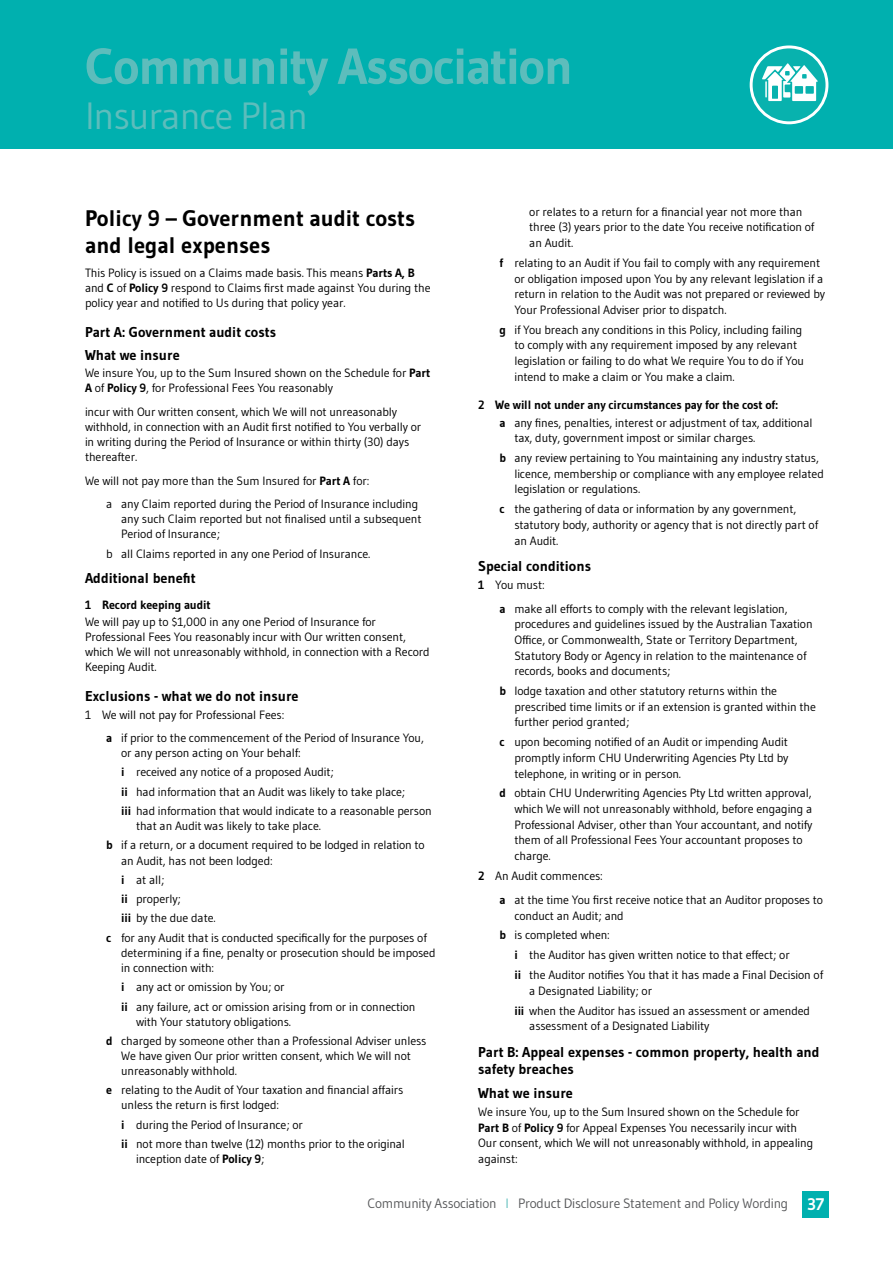
<style>
.page{position:relative;width:893px;height:1263px;background:#fff}
.page>*{position:absolute;margin:0;border:0;box-sizing:border-box;transform-origin:0 0}
.t1{font:700 50.55px "Gudea";letter-spacing:-.03em;color:#5dbdbc}
.t2{font:37.95px "Gudea";letter-spacing:-.03em;color:#5dbdbc}
.t3{font:700 22.5px/27px "Gudea";color:#000}
.t4{font:700 14.25px/23.5px "Gudea";color:#000}
.t5{font:13.5px "Gudea";letter-spacing:-.02em;color:#58595b}
.t6{font:12px/15.6px "Gudea";letter-spacing:-.01em;color:#000}
.t7{font:700 12px "Gudea";letter-spacing:-.01em;color:#000}
.s1{font-weight:700}
.s2{color:#5dbdbc}
.s3{font-weight:700;font-size:16.8px;color:#fff}
</style>
<div class="page">
<div style="left:0;top:0;width:893px;height:149px;background:#00b0af"></div>
<div style="left:802px;top:1191px;width:27px;height:26px;background:#00b0af"></div>
<svg style="left:751px;top:47px;width:76px;height:76px"></svg>
<div style="left:750px;top:45px;width:78px;height:79px;border:3px solid #fff;border-radius:50%"></div>
<svg style="left:762px;top:63px;width:56px;height:38px"></svg>
<h1 class="t1" style="left:85px;top:35px;width:490px">Community Association</h1>
<h2 class="t2" style="left:85px;top:93px;width:224px">Insurance Plan</h2>
<h3 class="t3" style="left:85px;top:204px;width:331px">Policy 9 – Government audit costs and legal expenses</h3>
<p class="t6" style="left:85px;top:265px;width:347px;line-height:15px">This Policy is issued on a Claims made basis. This means <span class="s1">Parts A, B </span>and <span class="s1">C</span> of <span class="s1">Policy 9</span> respond to Claims first made against You during the policy year and notified to Us during that policy year.</p>
<p class="t4" style="left:85px;top:320px;width:193px">Part A: Government audit costs<br>What we insure</p>
<p class="t6" style="left:85px;top:365px;width:347px;line-height:15px">We insure You, up to the Sum Insured shown on the Schedule for <span class="s1">Part<br>A</span> of <span class="s1">Policy 9</span>, for Professional Fees You reasonably</p>
<p class="t6" style="left:85px;top:404px;width:338px;line-height:15px">incur with Our written consent, which We will not unreasonably withhold, in connection with an Audit first notified to You verbally or in writing during the Period of Insurance or within thirty (30) days thereafter.</p>
<p class="t6" style="left:106px;top:469px;width:313px;line-height:23.5px;text-indent:-21px">We will not pay more than the Sum Insured for <span class="s1">Part A</span> for:<br>a any Claim reported during the Period of Insurance including</p>
<p class="t6" style="left:121px;top:511px;width:302px;line-height:15px">any such Claim reported but not finalised until a subsequent<br>Period of Insurance;</p>
<p class="t6" style="left:106px;top:545px;width:266px">b all Claims reported in any one Period of Insurance.</p>
<p class="t4" style="left:85px;top:567px;width:112px">Additional benefit</p>
<p class="t7" style="left:85px;top:597px;width:127px">1 Record keeping audit</p>
<p class="t6" style="left:85px;top:614px;width:346px;line-height:15px">We will pay up to $1,000 in any one Period of Insurance for Professional Fees You reasonably incur with Our written consent, which We will not unreasonably withhold, in connection with a Record Keeping Audit.</p>
<p class="t4" style="left:85px;top:684px;width:215px">Exclusions - what we do not insure</p>
<p class="t6" style="left:106px;top:702px;width:319px;line-height:23.5px;text-indent:-21px">1 We will not pay for Professional Fees:<br><span class="s1">a</span> if prior to the commencement of the Period of Insurance You,</p>
<p class="t6" style="left:121px;top:743px;width:312px;line-height:19.4px">or any person acting on Your behalf:<br><span class="s1">i</span> received any notice of a proposed Audit;<br><span class="s1">ii</span> had information that an Audit was likely to take place;<br><span class="s1">iii</span> had information that would indicate to a reasonable person</p>
<p class="t6" style="left:106px;top:816px;width:320px;line-height:19.4px;text-indent:30px">that an Audit was likely to take place.<br><span class="s1">b</span> if a return, or a document required to be lodged in relation to</p>
<p class="t6" style="left:121px;top:852px;width:153px">an Audit, has not been lodged:</p>
<p class="t6" style="left:121px;top:872px;width:45px"><span class="s1">i</span> at all;</p>
<p class="t6" style="left:121px;top:891px;width:61px"><span class="s1">ii</span> properly;</p>
<p class="t6" style="left:121px;top:910px;width:96px"><span class="s1">iii</span> by the due date.</p>
<p class="t6" style="left:106px;top:929px;width:322px"><span class="s1">c</span> for any Audit that is conducted specifically for the purposes of</p>
<p class="t6" style="left:121px;top:945px;width:316px;line-height:15px">determining if a fine, penalty or prosecution should be imposed in connection with:</p>
<p class="t6" style="left:121px;top:977px;width:296px;line-height:19.4px"><span class="s1">i</span> any act or omission by You; or<br><span class="s1">ii</span> any failure, act or omission arising from or in connection</p>
<p class="t6" style="left:106px;top:1011px;width:322px;line-height:19.4px;text-indent:30px">with Your statutory obligations.<br><span class="s1">d</span> charged by someone other than a Professional Adviser unless</p>
<p class="t6" style="left:121px;top:1048px;width:291px;line-height:15px">We have given Our prior written consent, which We will not unreasonably withhold.</p>
<p class="t6" style="left:121px;top:1082px;width:284px;line-height:15px;text-indent:-15px"><span class="s1">e</span> relating to the Audit of Your taxation and financial affairs unless the return is first lodged:</p>
<p class="t6" style="left:121px;top:1114px;width:285px;line-height:19.4px"><span class="s1">i</span> during the Period of Insurance; or<br><span class="s1">ii</span> not more than twelve (12) months prior to the original</p>
<p class="t6" style="left:136px;top:1151px;width:130px">inception date of <span class="s1">Policy 9</span>;</p>
<p class="t6" style="left:529px;top:204px;width:287px">or relates to a return for a financial year not more than three (3) years prior to the date You receive notification of an Audit.</p>
<p class="t6" style="left:514px;top:255px;width:312px;text-indent:-15px"><span class="s1">f</span> relating to an Audit if You fail to comply with any requirement or obligation imposed upon You by any relevant legislation if a return in relation to the Audit was not prepared or reviewed by Your Professional Adviser prior to dispatch.</p>
<p class="t6" style="left:514px;top:321px;width:291px;text-indent:-15px"><span class="s1">g</span> if You breach any conditions in this Policy, including failing to comply with any requirement imposed by any relevant legislation or failing to do what We require You to do if You intend to make a claim or You make a claim.</p>
<p class="t6" style="left:499px;top:396px;width:314px;line-height:17.7px;text-indent:-21px"><span class="s1">2 We will not under any circumstances pay for the cost of:<br>a</span> any fines, penalties, interest or adjustment of tax, additional</p>
<p class="t6" style="left:499px;top:428px;width:321px;line-height:20px;text-indent:15px">tax, duty, government impost or similar charges.<br><span class="s1">b</span> any review pertaining to You maintaining any industry status,</p>
<p class="t6" style="left:514px;top:466px;width:311px">licence, membership or compliance with any employee related legislation or regulations.</p>
<p class="t6" style="left:514px;top:501px;width:305px;text-indent:-15px"><span class="s1">c</span> the gathering of data or information by any government, statutory body, authority or agency that is not directly part of an Audit.</p>
<p class="t4" style="left:478px;top:554px;width:114px">Special conditions</p>
<p class="t6" style="left:499px;top:572px;width:290px;line-height:24.2px;text-indent:-21px"><span class="s1">1</span> You must:<br><span class="s1">a</span> make all efforts to comply with the relevant legislation,</p>
<p class="t6" style="left:514px;top:616px;width:300px">procedures and guidelines issued by the Australian Taxation Office, or Commonwealth, State or Territory Department, Statutory Body or Agency in relation to the maintenance of records, books and documents;</p>
<p class="t6" style="left:514px;top:683px;width:303px;text-indent:-15px"><span class="s1">b</span> lodge taxation and other statutory returns within the prescribed time limits or if an extension is granted within the further period granted;</p>
<p class="t6" style="left:514px;top:734px;width:276px;text-align:justify;text-indent:-15px"><span class="s1">c</span> upon becoming notified of an Audit or impending Audit promptly inform CHU Underwriting Agencies Pty Ltd by telephone, in writing or in person.</p>
<p class="t6" style="left:514px;top:785px;width:299px;text-indent:-15px"><span class="s1">d</span> obtain CHU Underwriting Agencies Pty Ltd written approval, which We will not unreasonably withhold, before engaging a Professional Adviser, other than Your accountant, and notify them of all Professional Fees Your accountant proposes to charge.</p>
<p class="t6" style="left:499px;top:863px;width:325px;line-height:24.2px;text-indent:-21px"><span class="s1">2</span> An Audit commences:<br><span class="s1">a</span> at the time You first receive notice that an Auditor proposes to</p>
<p class="t6" style="left:499px;top:905px;width:126px;line-height:20px;text-indent:15px">conduct an Audit; and <span class="s1">b</span> is completed when:</p>
<p class="t6" style="left:514px;top:945px;width:310px;line-height:20px"><span class="s1">i</span> the Auditor has given written notice to that effect; or<br><span class="s1">ii</span> the Auditor notifies You that it has made a Final Decision of</p>
<p class="t6" style="left:514px;top:980px;width:297px;line-height:20px;text-indent:15px">a Designated Liability; or<br><span class="s1">iii</span> when the Auditor has issued an assessment or amended</p>
<p class="t6" style="left:529px;top:1018px;width:182px">assessment of a Designated Liability</p>
<p class="t4" style="left:478px;top:1043px;width:343px;line-height:17.7px">Part B: Appeal expenses - common property, health and safety breaches</p>
<p class="t4" style="left:478px;top:1081px;width:96px">What we insure</p>
<p class="t6" style="left:478px;top:1104px;width:336px">We insure You, up to the Sum Insured shown on the Schedule for <span class="s1">Part B</span> of <span class="s1">Policy 9</span> for Appeal Expenses You necessarily incur with Our consent, which We will not unreasonably withhold, in appealing against:</p>
<p class="t5" style="left:367px;top:1194px;width:458px">Community Association <span class="s2">l</span> Product Disclosure Statement and Policy Wording <span class="s3">37</span></p>
</div>
